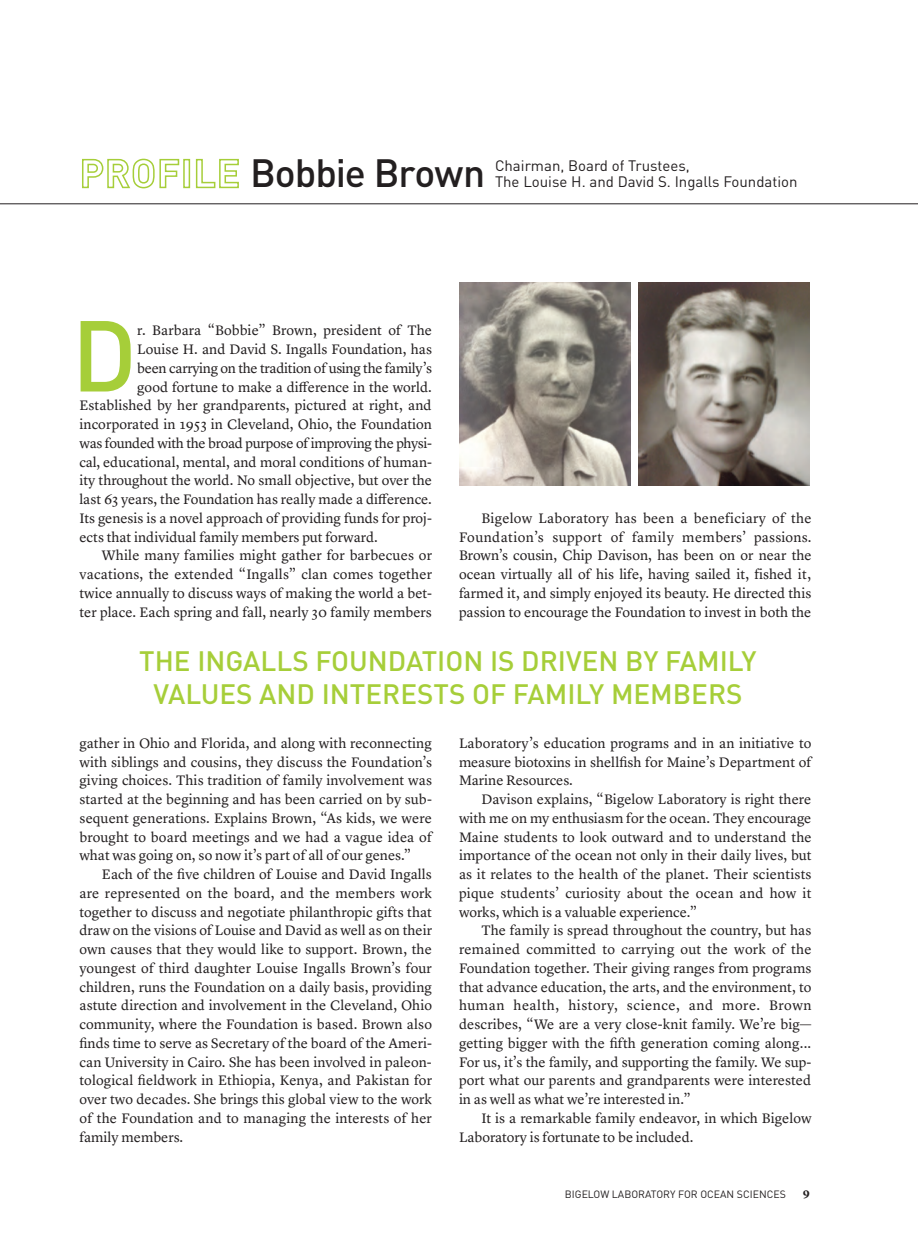
<style>
.page{position:relative;width:918px;height:1242px;background:#fff}
.page>*{position:absolute;margin:0;border:0;box-sizing:border-box;transform-origin:0 0}
.t1{font:99px "Din Medium A";color:#a6ce39}
.t2{font:39px "Din Medium A";letter-spacing:-.025em;color:#231f20}
.t3{font:27.75px/33px "Din Medium A";color:#a6ce39;text-align:center}
.t4{font:15px/16.5px "Din Regular A";color:#231f20}
.t5{font:14.25px/18.8px "Lyon Text";color:#231f20;text-align:justify}
.t6{font:14.25px "Lyon Text";letter-spacing:-.02em;color:#231f20}
.t7{font:700 11.25px "Lyon Text";color:#231f20}
.t8{font:10.5px "Din Regular A";color:#231f20}
</style>
<div class="page">
<svg style="left:82px;top:158px;width:98px;height:31px"></svg>
<div style="left:183px;top:159px;width:7px;height:29px;border:2px solid #a6ce39"></div>
<svg style="left:195px;top:158px;width:44px;height:31px"></svg>
<hr style="left:0;top:204px;width:918px;height:1px;background:#231f20">
<img style="left:459px;top:283px;width:172px;height:202px">
<img style="left:638px;top:283px;width:172px;height:202px">
<h2 class="t2" style="left:250px;top:148px;width:237px">Bobbie Brown</h2>
<p class="t4" style="left:495px;top:157px;width:304px">Chairman, Board of Trustees,<br>The Louise H. and David S. Ingalls Foundation</p>
<h1 class="t1" style="left:71px;top:292px;width:67px">D</h1>
<p class="t5" style="left:137px;top:320px;width:296px">r. Barbara “Bobbie” Brown, president of The</p>
<p class="t5" style="left:137px;top:339px;width:296px">Louise H. and David S. Ingalls Foundation, has</p>
<p class="t6" style="left:137px;top:357px;width:296px">been carrying on the tradition of using the family’s</p>
<p class="t5" style="left:137px;top:376px;width:296px">good fortune to make a difference in the world.</p>
<p class="t5" style="left:79px;top:395px;width:354px">Established by her grandparents, pictured at right, and</p>
<p class="t5" style="left:79px;top:414px;width:354px">incorporated in 1953 in Cleveland, Ohio, the Foundation</p>
<p class="t6" style="left:79px;top:432px;width:354px">was founded with the broad purpose of improving the physi-</p>
<p class="t5" style="left:79px;top:451px;width:354px">cal, educational, mental, and moral conditions of human-</p>
<p class="t5" style="left:79px;top:470px;width:354px">ity throughout the world. No small objective, but over the</p>
<p class="t5" style="left:79px;top:489px;width:354px">last 63 years, the Foundation has really made a difference.</p>
<p class="t5" style="left:79px;top:507px;width:354px">Its genesis is a novel approach of providing funds for proj-</p>
<p class="t5" style="left:79px;top:526px;width:300px">ects that individual family members put forward.</p>
<p class="t5" style="left:102px;top:545px;width:332px">While many families might gather for barbecues or</p>
<p class="t5" style="left:79px;top:564px;width:354px">vacations, the extended “Ingalls” clan comes together</p>
<p class="t5" style="left:79px;top:582px;width:354px">twice annually to discuss ways of making the world a bet-</p>
<p class="t5" style="left:79px;top:601px;width:354px">ter place. Each spring and fall, nearly 30 family members</p>
<p class="t5" style="left:459px;top:508px;width:354px;text-indent:23px">Bigelow Laboratory has been a beneficiary of the Foundation’s support of family members’ passions.<br>Brown’s cousin, Chip Davison, has been on or near the ocean virtually all of his life, having sailed it, fished it, farmed it, and simply enjoyed its beauty. He directed this passion to encourage the Foundation to invest in both the</p>
<h3 class="t3" style="left:139px;top:643px;width:619px">THE INGALLS FOUNDATION IS DRIVEN BY FAMILY<br>VALUES AND INTERESTS OF FAMILY MEMBERS</h3>
<p class="t5" style="left:79px;top:733px;width:354px">gather in Ohio and Florida, and along with reconnecting with siblings and cousins, they discuss the Foundation’s giving choices. This tradition of family involvement was started at the beginning and has been carried on by sub&shy;sequent generations. Explains Brown, “As kids, we were brought to board meetings and we had a vague idea of what was going on, so now it’s part of all of our genes.”</p>
<p class="t5" style="left:79px;top:864px;width:354px;text-indent:23px">Each of the five children of Louise and David Ingalls are represented on the board, and the members work together to discuss and negotiate philanthropic gifts that draw on the visions of Louise and David as well as on their own causes that they would like to support. Brown, the youngest of third daughter Louise Ingalls Brown’s four children, runs the Foundation on a daily basis, providing astute direction and involvement in the Cleveland, Ohio community, where the Foundation is based. Brown also finds time to serve as Secretary of the board of the Ameri&shy;can University in Cairo. She has been involved in paleon&shy;tological fieldwork in Ethiopia, Kenya, and Pakistan for over two decades. She brings this global view to the work of the Foundation and to managing the interests of her family members.</p>
<p class="t5" style="left:459px;top:733px;width:354px">Laboratory’s education programs and in an initiative to measure biotoxins in shellfish for Maine’s Department of Marine Resources.</p>
<p class="t5" style="left:459px;top:789px;width:354px;text-indent:23px">Davison explains, “Bigelow Laboratory is right there with me on my enthusiasm for the ocean. They encourage Maine students to look outward and to understand the importance of the ocean not only in their daily lives, but as it relates to the health of the planet. Their scientists pique students’ curiosity about the ocean and how it works, which is a valuable experience.”</p>
<p class="t5" style="left:459px;top:920px;width:354px;text-indent:23px">The family is spread throughout the country, but has remained committed to carrying out the work of the Foundation together. Their giving ranges from programs that advance education, the arts, and the environment, to human health, history, science, and more. Brown describes, “We are a very close-knit family. We’re big— getting bigger with the fifth generation coming along...<br>For us, it’s the family, and supporting the family. We sup&shy;port what our parents and grandparents were interested in as well as what we’re interested in.”</p>
<p class="t5" style="left:459px;top:1108px;width:354px;text-indent:23px">It is a remarkable family endeavor, in which Bigelow<br>Laboratory is fortunate to be included.</p>
<p class="t8" style="left:565px;top:1187px;width:222px">BIGELOW LABORATORY FOR OCEAN SCIENCES</p>
<p class="t7" style="left:803px;top:1185px;width:9px">9</p>
</div>
